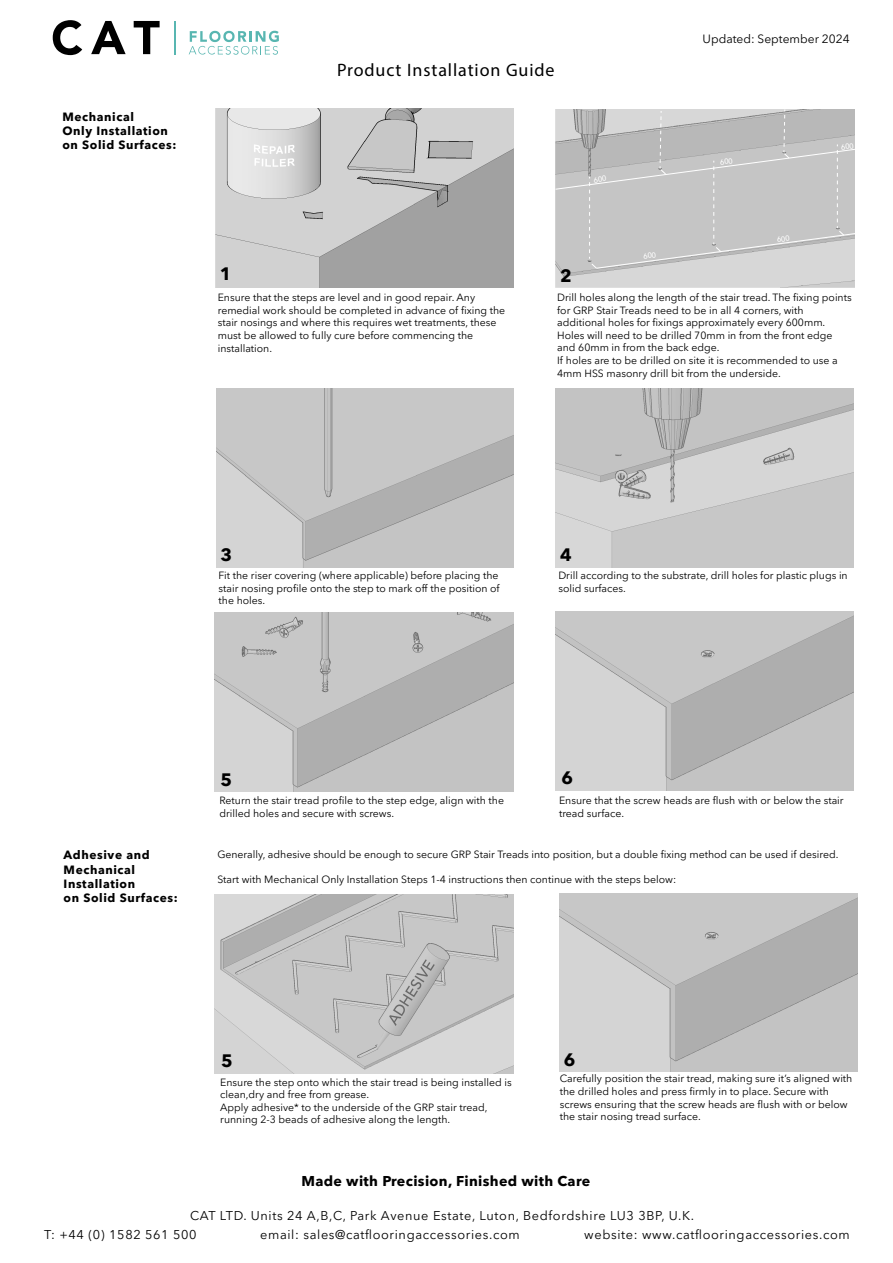
<style>
.page{position:relative;width:893px;height:1263px;background:#fff}
.page>*{position:absolute;margin:0;border:0;box-sizing:border-box;transform-origin:0 0}
.t1{font:18px "Myriad Pro";letter-spacing:.05em;color:#000}
.t2{font:700 18px "Avenir Next LT Pro";color:#000}
.t3{font:700 14.25px "Avenir Next LT Pro";letter-spacing:.025em;color:#000}
.t4{font:12.75px/19.4px "Avenir Next LT Pro";letter-spacing:.05em;color:#000}
.t5{font:700 12px/14.4px "Avenir Next LT Pro";letter-spacing:.05em;color:#000}
.t6{font:12px "Avenir Next LT Pro";color:#000}
.t7{font:10.5px/12.6px "Avenir Next LT Pro";color:#000}
</style>
<div class="page">
<img style="left:555px;top:109px;width:299px;height:179px">
<img style="left:559px;top:893px;width:298px;height:179px">
<img style="left:214px;top:894px;width:299px;height:179px">
<img style="left:215px;top:612px;width:298px;height:179px">
<img style="left:556px;top:612px;width:298px;height:179px">
<img style="left:556px;top:388px;width:297px;height:179px">
<img style="left:216px;top:389px;width:298px;height:178px">
<svg style="left:189px;top:31px;width:90px;height:24px"></svg>
<hr style="left:174px;top:21px;width:1px;height:33px;background:#58b6b1">
<svg style="left:53px;top:20px;width:29px;height:35px"></svg>
<svg style="left:91px;top:21px;width:35px;height:33px"></svg>
<svg style="left:134px;top:21px;width:26px;height:33px"></svg>
<img style="left:216px;top:108px;width:297px;height:179px">
<svg style="left:555px;top:110px;width:300px;height:159px;background:#c4c4c4"></svg>
<p class="t5" style="left:62px;top:109px;width:116px">Mechanical<br>Only Installation on Solid Surfaces:</p>
<h1 class="t1" style="left:337px;top:58px;width:219px">Product Installation Guide</h1>
<p class="t6" style="left:703px;top:32px;width:149px">Updated: September 2024</p>
<h1 class="t2" style="left:220px;top:262px;width:13px">1</h1>
<h1 class="t2" style="left:560px;top:264px;width:13px">2</h1>
<p class="t7" style="left:218px;top:291px;width:289px">Ensure that the steps are level and in good repair. Any remedial work should be completed in advance of fixing the stair nosings and where this requires wet treatments, these must be allowed to fully cure before commencing the installation.</p>
<p class="t7" style="left:557px;top:291px;width:296px">Drill holes along the length of the stair tread. The fixing points for GRP Stair Treads need to be in all 4 corners, with additional holes for fixings approximately every 600mm.<br>Holes will need to be drilled 70mm in from the front edge and 60mm in from the back edge.<br>If holes are to be drilled on site it is recommended to use a 4mm HSS masonry drill bit from the underside.</p>
<h1 class="t2" style="left:220px;top:544px;width:13px">3</h1>
<p class="t7" style="left:219px;top:569px;width:283px;text-align:justify">Fit the riser covering (where applicable) before placing the stair nosing profile onto the step to mark off the position of the holes.</p>
<h1 class="t2" style="left:560px;top:543px;width:13px">4</h1>
<p class="t7" style="left:558px;top:569px;width:291px">Drill according to the substrate, drill holes for plastic plugs in solid surfaces.</p>
<h1 class="t2" style="left:220px;top:769px;width:13px">5</h1>
<h1 class="t2" style="left:561px;top:767px;width:13px">6</h1>
<p class="t7" style="left:219px;top:794px;width:286px">Return the stair tread profile to the step edge, align with the drilled holes and secure with screws.</p>
<p class="t7" style="left:559px;top:794px;width:286px">Ensure that the screw heads are flush with or below the stair tread surface.</p>
<p class="t5" style="left:64px;top:848px;width:116px">Adhesive and<br>Mechanical<br>Installation<br>on Solid Surfaces:</p>
<p class="t7" style="left:217px;top:848px;width:623px">Generally, adhesive should be enough to secure GRP Stair Treads into position, but a double fixing method can be used if desired.</p>
<p class="t7" style="left:217px;top:873px;width:460px">Start with Mechanical Only Installation Steps 1-4 instructions then continue with the steps below:</p>
<h1 class="t2" style="left:221px;top:1049px;width:13px">5</h1>
<p class="t7" style="left:220px;top:1075px;width:293px">Ensure the step onto which the stair tread is being installed is clean,dry and free from grease.<br>Apply adhesive* to the underside of the GRP stair tread, running 2-3 beads of adhesive along the length.</p>
<h1 class="t2" style="left:564px;top:1048px;width:13px">6</h1>
<p class="t7" style="left:560px;top:1072px;width:294px">Carefully position the stair tread, making sure it’s aligned with the drilled holes and press firmly in to place. Secure with screws ensuring that the screw heads are flush with or below the stair nosing tread surface.</p>
<h2 class="t3" style="left:301px;top:1173px;width:290px">Made with Precision, Finished with Care</h2>
<p class="t4" style="left:44px;top:1205px;width:651px;text-indent:146px">CAT LTD. Units 24 A,B,C, Park Avenue Estate, Luton, Bedfordshire LU3 3BP, U.K.<br>T: +44 (0) 1582 561 500</p>
<p class="t4" style="left:260px;top:1225px;width:261px">email: sales@catflooringaccessories.com</p>
<p class="t4" style="left:584px;top:1225px;width:267px">website: www.catflooringaccessories.com</p>
</div>
